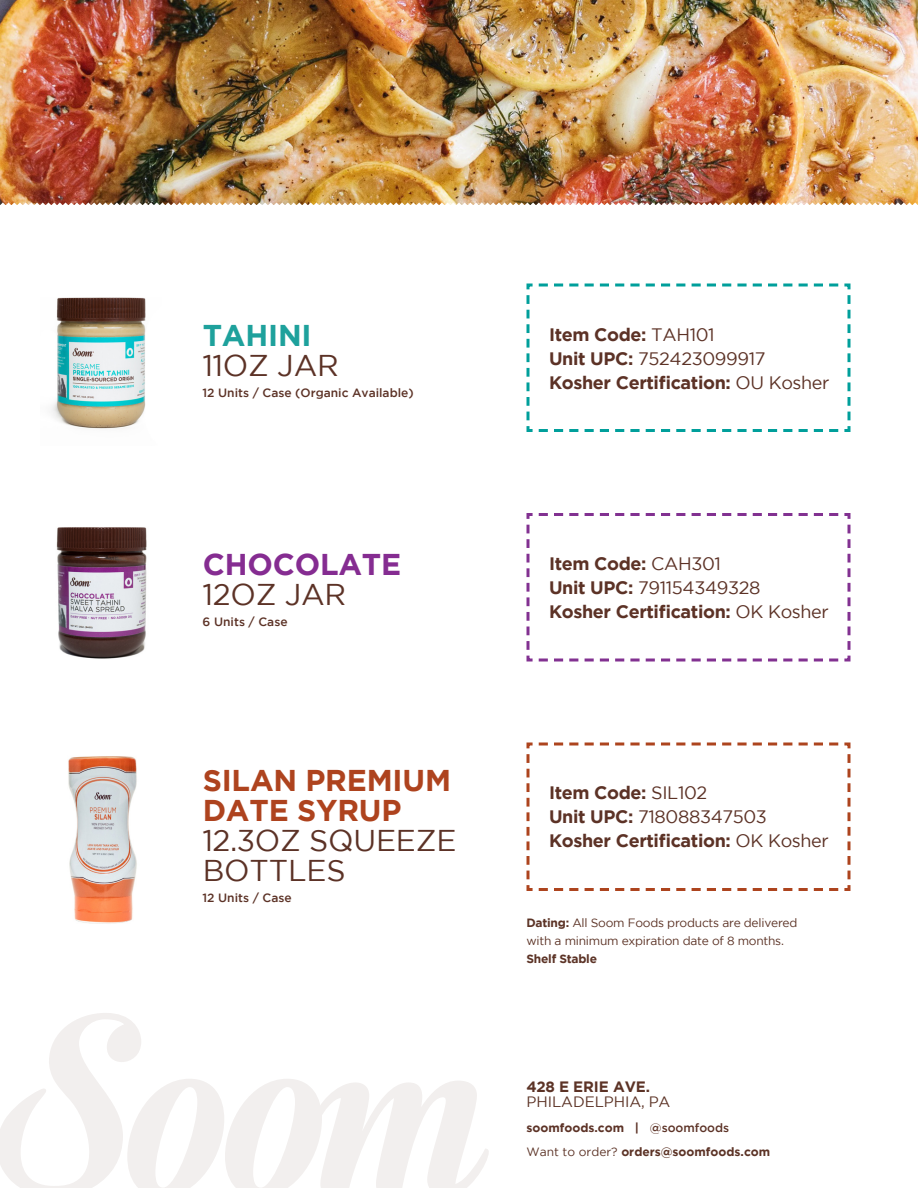
<style>
.page{position:relative;width:918px;height:1188px;background:#fff}
.page>*{position:absolute;margin:0;border:0;box-sizing:border-box;transform-origin:0 0}
.t1{font:30px/30px "Gotham";letter-spacing:-.005em;color:#5c3226}
.t2{font:700 30px/30px "Gotham";letter-spacing:-.005em;color:#ae431e}
.t3{font:700 30px "Gotham";letter-spacing:-.005em;color:#852c91}
.t4{font:700 30px "Gotham";letter-spacing:-.005em;color:#1ea19c}
.t5{font:700 18px "Gotham";letter-spacing:-.02em;color:#5c3226}
.t6{font:18px "Gotham";letter-spacing:-.02em;color:#5c3226}
.t7{font:15px "Gotham";letter-spacing:-.005em;color:#5c3326}
.t8{font:700 15px "Gotham";letter-spacing:-.005em;color:#5c3326}
.t9{font:12px/18px "Gotham";letter-spacing:-.02em;color:#5c3326}
.t10{font:500 12px "Gotham";color:#5c3226}
.t11{font:700 12px "Gotham";color:#5c3326}
.t12{font:700 12px "Gotham";color:#5c3226}
.t13{font:700 12px "Gotham";letter-spacing:-.02em;color:#5c3326}
.s1{font-weight:400}
.s2{font-weight:700}
.s3{font-weight:500}
</style>
<div class="page">
<img style="left:56px;top:527px;width:91px;height:132px">
<img style="left:68px;top:756px;width:69px;height:168px">
<svg style="left:0;top:1013px;width:489px;height:175px"></svg>
<svg style="left:526px;top:742px;width:325px;height:149px"></svg>
<svg style="left:526px;top:513px;width:325px;height:149px"></svg>
<svg style="left:526px;top:283px;width:325px;height:149px"></svg>
<img style="left:51px;top:297px;width:95px;height:132px">
<img style="left:0;top:0;width:918px;height:202px">
<img style="left:0;top:202px;width:918px;height:3px">
<p class="t4" style="left:203px;top:318px;width:110px">TAHINI</p>
<p class="t1" style="left:202px;top:350px;width:138px">11OZ JAR</p>
<p class="t10" style="left:202px;top:386px;width:213px">12 Units / Case (Organic Available)</p>
<p class="t3" style="left:203px;top:547px;width:200px">CHOCOLATE</p>
<p class="t1" style="left:203px;top:579px;width:145px">12OZ JAR</p>
<p class="t10" style="left:203px;top:615px;width:86px">6 Units / Case</p>
<p class="t2" style="left:203px;top:765px;width:250px">SILAN PREMIUM<br>DATE SYRUP</p>
<p class="t1" style="left:202px;top:825px;width:256px">12.3OZ SQUEEZE<br>BOTTLES</p>
<p class="t10" style="left:202px;top:891px;width:91px">12 Units / Case</p>
<p class="t5" style="left:549px;top:324px;width:167px">Item Code: <span class="s1">TAH101</span></p>
<p class="t6" style="left:549px;top:348px;width:218px"><span class="s2">Unit UPC:</span> 752423099917</p>
<p class="t5" style="left:549px;top:372px;width:282px">Kosher Certification: <span class="s1">OU Kosher</span></p>
<p class="t5" style="left:549px;top:553px;width:173px">Item Code: <span class="s1">CAH301</span></p>
<p class="t6" style="left:549px;top:577px;width:213px"><span class="s2">Unit UPC:</span> 791154349328</p>
<p class="t5" style="left:549px;top:601px;width:281px">Kosher Certification: <span class="s1">OK Kosher</span></p>
<p class="t5" style="left:549px;top:783px;width:160px">Item Code: <span class="s1">SIL102</span></p>
<p class="t6" style="left:549px;top:807px;width:220px"><span class="s2">Unit UPC:</span> 718088347503</p>
<p class="t5" style="left:549px;top:831px;width:281px">Kosher Certification: <span class="s1">OK Kosher</span></p>
<p class="t9" style="left:526px;top:913px;width:272px"><span class="s2">Dating:</span> All Soom Foods products are delivered with a minimum expiration date of 8 months.</p>
<p class="t13" style="left:526px;top:952px;width:72px">Shelf Stable</p>
<p class="t8" style="left:526px;top:1078px;width:125px">428 E ERIE AVE.</p>
<p class="t7" style="left:527px;top:1093px;width:145px">PHILADELPHIA, PA</p>
<p class="t11" style="left:526px;top:1145px;width:245px"><span class="s1">Want to order?</span> orders@soomfoods.com</p>
<p class="t12" style="left:526px;top:1120px;width:204px">soomfoods.com | <span class="s3">@soomfoods</span></p>
</div>
